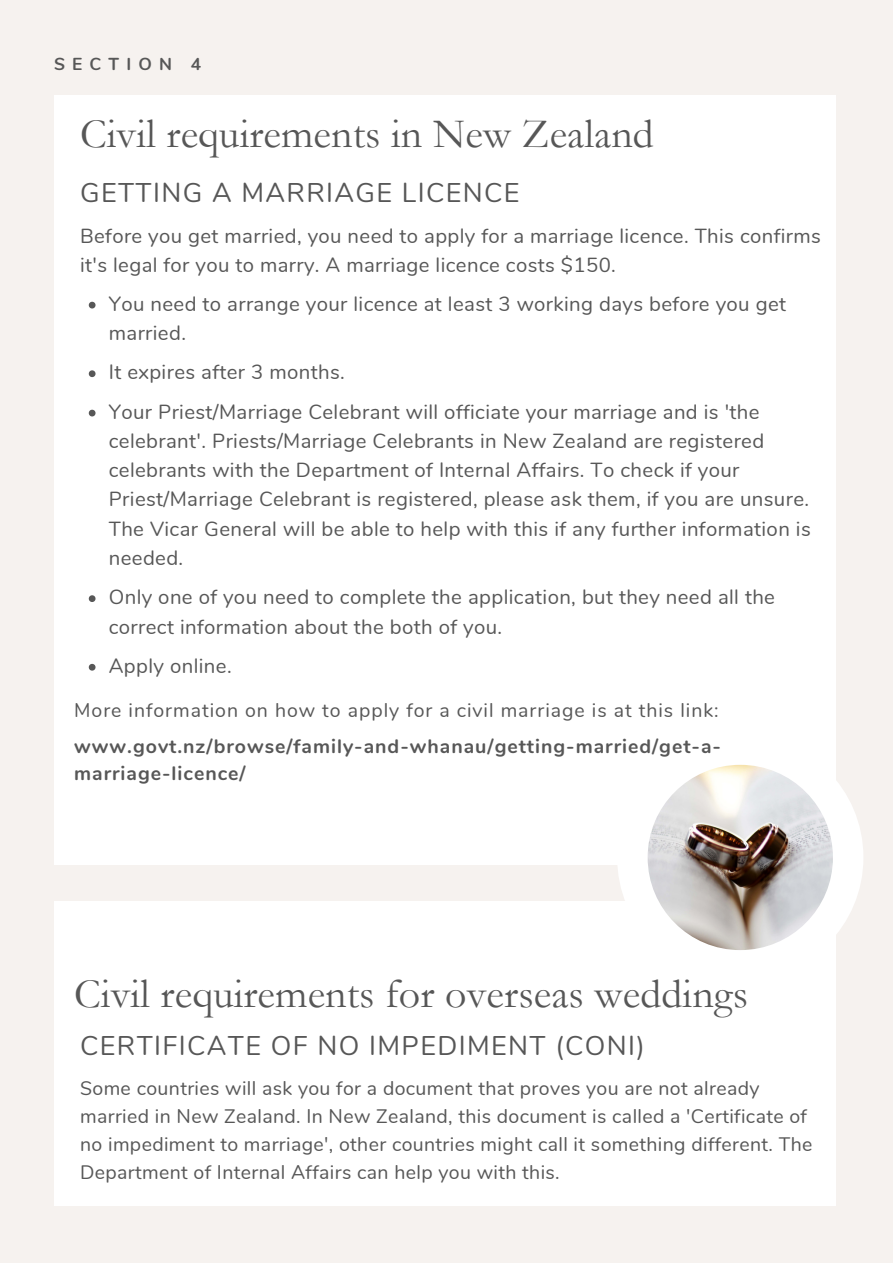
<style>
.page{position:relative;width:893px;height:1264px;background:#fff}
.page>*{position:absolute;margin:0;border:0;box-sizing:border-box;transform-origin:0 0}
.t1{font:42px "Garamond";letter-spacing:.005em;color:#575757}
.t2{font:27px "Nunito";letter-spacing:.05em;color:#575757}
.t3{font:20.4px/29.2px "Nunito";letter-spacing:.02em;color:#575757}
.t4{font:20.25px/29.2px "Nunito";letter-spacing:.02em;color:#575757}
.t5{font:19.5px/28px "Nunito";letter-spacing:.02em;color:#575757}
.t6{font:700 19.5px/27px "Nunito";letter-spacing:.05em;color:#575757}
.t7{font:19.5px "Nunito";letter-spacing:.05em;color:#575757}
.t8{font:700 17.25px "Nunito";letter-spacing:.415em;color:#575757}
</style>
<div class="page">
<div style="left:0;top:0;width:892px;height:1262px;background:#f6f2ef"></div>
<div style="left:54px;top:901px;width:781px;height:304px;background:#fff"></div>
<div style="left:54px;top:95px;width:781px;height:770px;background:#fff"></div>
<div style="left:617px;top:734px;width:246px;height:246px;background:#fff;border-radius:50%"></div>
<img style="left:647px;top:764px;width:185px;height:186px;border-radius:50%">
<svg style="left:89px;top:302px;width:6px;height:6px"></svg>
<svg style="left:89px;top:370px;width:6px;height:7px"></svg>
<svg style="left:89px;top:410px;width:6px;height:6px"></svg>
<svg style="left:89px;top:595px;width:6px;height:7px"></svg>
<svg style="left:89px;top:664px;width:6px;height:6px"></svg>
<p class="t8" style="left:54px;top:53px;width:149px">SECTION 4</p>
<p class="t1" style="left:80px;top:111px;width:575px">Civil requirements in New Zealand</p>
<p class="t2" style="left:80px;top:175px;width:441px">GETTING A MARRIAGE LICENCE</p>
<p class="t4" style="left:80px;top:222px;width:742px">Before you get married, you need to apply for a marriage licence. This confirms it's legal for you to marry. A marriage licence costs $150.</p>
<p class="t3" style="left:109px;top:289px;width:678px">You need to arrange your licence at least 3 working days before you get married.</p>
<p class="t3" style="left:109px;top:358px;width:237px">It expires after 3 months.</p>
<p class="t3" style="left:109px;top:397px;width:703px">Your Priest/Marriage Celebrant will officiate your marriage and is 'the celebrant'. Priests/Marriage Celebrants in New Zealand are registered celebrants with the Department of Internal Affairs. To check if your Priest/Marriage Celebrant is registered, please ask them, if you are unsure.<br>The Vicar General will be able to help with this if any further information is needed.</p>
<p class="t3" style="left:109px;top:583px;width:667px">Only one of you need to complete the application, but they need all the correct information about the both of you.</p>
<p class="t3" style="left:109px;top:651px;width:124px">Apply online.</p>
<p class="t7" style="left:74px;top:696px;width:646px">More information on how to apply for a civil marriage is at this link:</p>
<p class="t6" style="left:74px;top:732px;width:648px">www.govt.nz/browse/family-and-whanau/getting-married/get-a&shy;marriage-licence/</p>
<p class="t1" style="left:74px;top:970px;width:675px">Civil requirements for overseas weddings</p>
<p class="t2" style="left:80px;top:1028px;width:566px">CERTIFICATE OF NO IMPEDIMENT (CONI)</p>
<p class="t5" style="left:80px;top:1074px;width:733px">Some countries will ask you for a document that proves you are not already married in New Zealand. In New Zealand, this document is called a 'Certificate of no impediment to marriage', other countries might call it something different. The Department of Internal Affairs can help you with this.</p>
</div>
